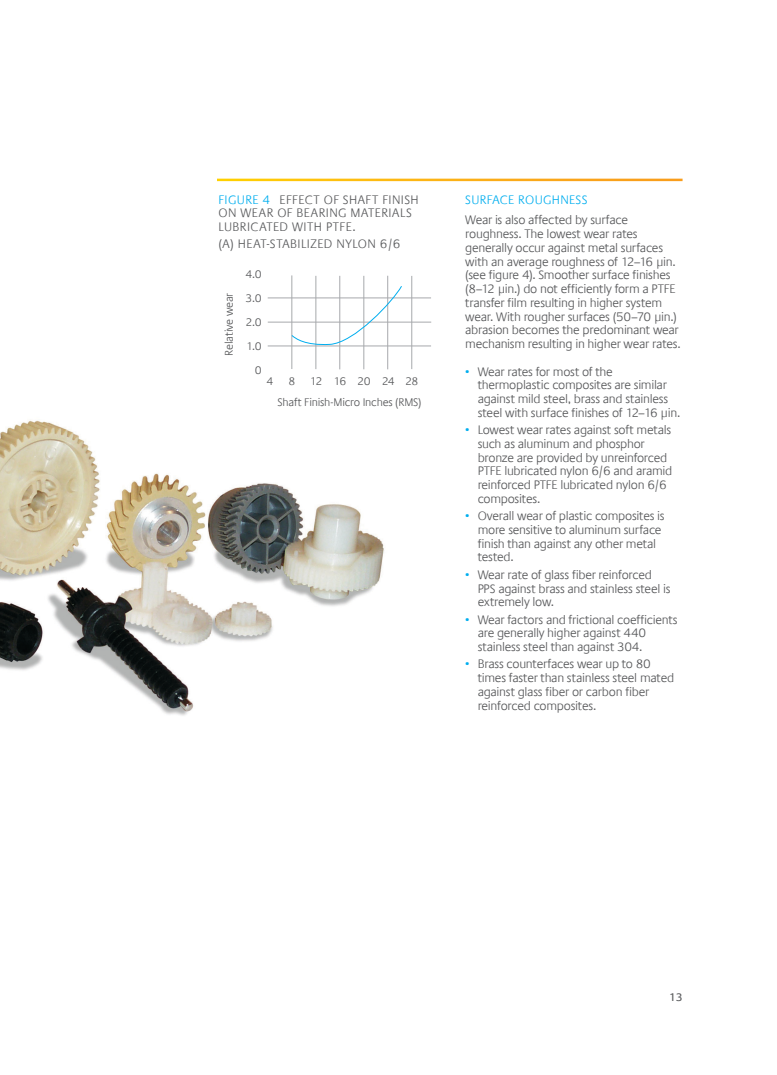
<style>
.page{position:relative;width:777px;height:1075px;background:#fff}
.page>*{position:absolute;margin:0;border:0;box-sizing:border-box;transform-origin:0 0}
.t1{font:300 12.5px/13.8px "Praxis Com";letter-spacing:-.02em;color:#58595b}
.t2{font:300 12.5px/13.8px "Praxis Com";letter-spacing:.035em;color:#58595b}
.t3{font:300 12.5px "Praxis Com";letter-spacing:.025em;color:#00aeef}
.t4{font:300 11.25px/23.9px "Praxis Com";letter-spacing:-.02em;color:#58595b;text-align:right}
.t5{font:11.25px "Praxis Com";color:#58595b}
.s1{color:#00aeef}
</style>
<div class="page">
<img style="left:0;top:420px;width:384px;height:296px">
<hr style="left:268px;top:322px;width:163px;height:1px;background:#a7a9ac">
<hr style="left:291px;top:275px;width:1px;height:94px;background:#a7a9ac">
<hr style="left:268px;top:346px;width:163px;height:1px;background:#a7a9ac">
<hr style="left:316px;top:276px;width:1px;height:93px;background:#a7a9ac">
<hr style="left:339px;top:276px;width:1px;height:93px;background:#a7a9ac">
<hr style="left:363px;top:276px;width:1px;height:93px;background:#a7a9ac">
<hr style="left:268px;top:298px;width:163px;height:1px;background:#a7a9ac">
<hr style="left:387px;top:276px;width:1px;height:93px;background:#a7a9ac">
<hr style="left:411px;top:276px;width:1px;height:93px;background:#a7a9ac">
<svg style="left:291px;top:286px;width:111px;height:60px"></svg>
<p class="t2" style="left:218px;top:193px;width:194px"><span class="s1">Figure 4</span> Effect of shaft finish on wear</p>
<p class="t1" style="left:277px;top:206px;width:28px">of bearing</p>
<p class="t1" style="left:350px;top:206px;width:8px">materials</p>
<p class="t1" style="left:218px;top:220px;width:8px">lubricated</p>
<p class="t1" style="left:292px;top:220px;width:9px">with</p>
<p class="t1" style="left:326px;top:220px;width:31px">PTFE.</p>
<p class="t1" style="left:218px;top:237px;width:58px">(a) Heat-stabili</p>
<p class="t1" style="left:310px;top:237px;width:35px">zed nylon</p>
<p class="t1" style="left:380px;top:237px;width:22px">6/6</p>
<p class="t4" style="left:217px;top:356px;width:64px;rotate:-90deg">Relative wear</p>
<p class="t4" style="left:245px;top:263px;width:18px">4.0<br>3.0<br>2.0<br>1.0<br>0</p>
<p class="t4" style="left:266px;top:370px;width:8px">4</p>
<p class="t4" style="left:288px;top:370px;width:8px">8</p>
<p class="t4" style="left:310px;top:370px;width:110px">12 16 20 24 28</p>
<p class="t4" style="left:277px;top:390px;width:145px">Shaft Finish-Micro Inches (RMS)</p>
<p class="t3" style="left:465px;top:192px;width:111px">Surface Rough ness</p>
<p class="t1" style="left:465px;top:213px;width:217px">Wear is also affected by surface roughness. The lowest wear rates generally occur against metal surfaces with an average roughness of 12–16 µin. (see figure 4). Smoother surface finishes (8–12 µin.) do not efficiently form a PTFE transfer film resulting in higher system wear. With rougher surfaces (50–70 µin.) abrasion becomes the predominant wear mechanism resulting in higher wear rates.</p>
<p class="t1" style="left:477px;top:365px;width:204px;text-indent:-12px"><span class="s1">•</span> Wear rates for most of the thermoplastic composites are similar against mild steel, brass and stainless steel with surface finishes of 12–16 µin.</p>
<p class="t1" style="left:477px;top:423px;width:196px;text-indent:-12px"><span class="s1">•</span> Lowest wear rates against soft metals such as aluminum and phosphor bronze are provided by unreinforced<br>PTFE lubricated nylon 6/6 and aramid reinforced PTFE lubricated nylon 6/6 composites.</p>
<p class="t1" style="left:477px;top:509px;width:188px;text-indent:-12px"><span class="s1">•</span> Overall wear of plastic composites is more sensitive to aluminum surface finish than against any other metal tested.</p>
<p class="t1" style="left:477px;top:568px;width:194px;text-indent:-12px"><span class="s1">•</span> Wear rate of glass fiber reinforced<br>PPS against brass and stainless steel is extremely low.</p>
<p class="t1" style="left:477px;top:612px;width:201px;text-indent:-12px"><span class="s1">•</span> Wear factors and frictional coefficients are generally higher against 440 stainless steel than against 304.</p>
<p class="t1" style="left:477px;top:657px;width:198px;text-indent:-12px"><span class="s1">•</span> Brass counterfaces wear up to 80 times faster than stainless steel mated against glass fiber or carbon fiber reinforced composites.</p>
<p class="t5" style="left:669px;top:990px;width:15px">13</p>
</div>
